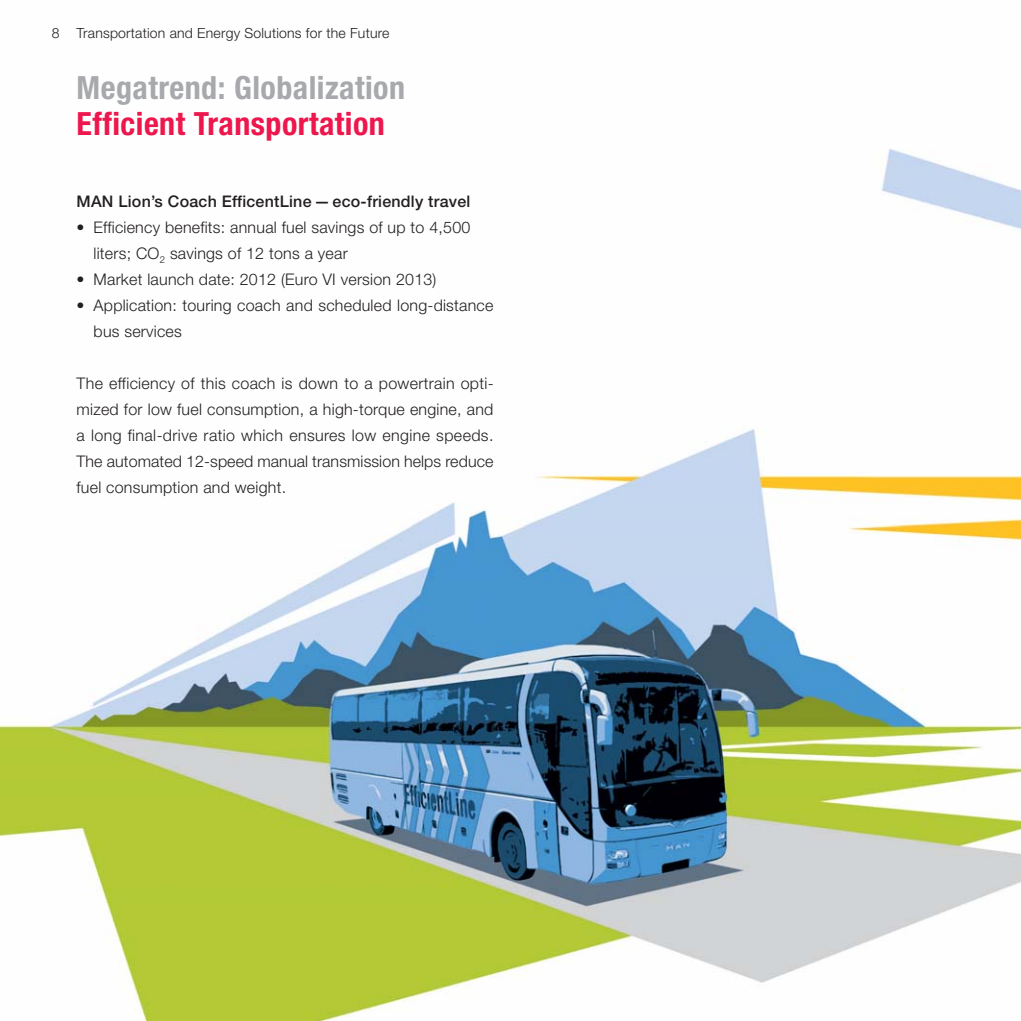
<style>
.page{position:relative;width:1021px;height:1021px;background:#fff}
.page>*{position:absolute;margin:0;border:0;box-sizing:border-box;transform-origin:0 0}
.t1{font:700 condensed 32px "Helvetica Neue LT Std";letter-spacing:.015em;color:#a7a9ac}
.t2{font:700 condensed 32px "Helvetica Neue LT Std";letter-spacing:.015em;color:#ed174e}
.t3{font:300 16px/26px "Helvetica Neue LT Std";letter-spacing:.015em;color:#231f20}
.t4{font:500 16px "Helvetica Neue LT Std";letter-spacing:.015em;color:#231f20}
.t5{font:300 14px "Helvetica Neue LT Std";letter-spacing:.015em;color:#231f20}
</style>
<div class="page">
<img style="left:0;top:149px;width:1020px;height:871px">
<p class="t5" style="left:52px;top:28px;width:339px">8 Transportation and Energy Solutions for the Future</p>
<h1 class="t1" style="left:77px;top:76px;width:330px">Megatrend: Globalization</h1>
<h1 class="t2" style="left:77px;top:112px;width:310px">Efficient Transportation</h1>
<p class="t4" style="left:77px;top:195px;width:395px">MAN Lion’s Coach EfficentLine — eco-friendly travel</p>
<p class="t3" style="left:94px;top:215px;width:378px;text-indent:-17px">• Efficiency benefits: annual fuel savings of up to 4,500 liters; CO<sub>2</sub> savings of 12 tons a year</p>
<p class="t3" style="left:77px;top:267px;width:361px">• Market launch date: 2012 (Euro VI version 2013)</p>
<p class="t3" style="left:94px;top:293px;width:401px;text-indent:-17px">• Application: touring coach and scheduled long-distance bus services</p>
<p class="t3" style="left:77px;top:371px;width:418px;text-align:justify">The efficiency of this coach is down to a powertrain opti&shy;mized for low fuel consumption, a high-torque engine, and a long final-drive ratio which ensures low engine speeds.<br>The automated 12-speed manual transmission helps reduce fuel consumption and weight.</p>
</div>
